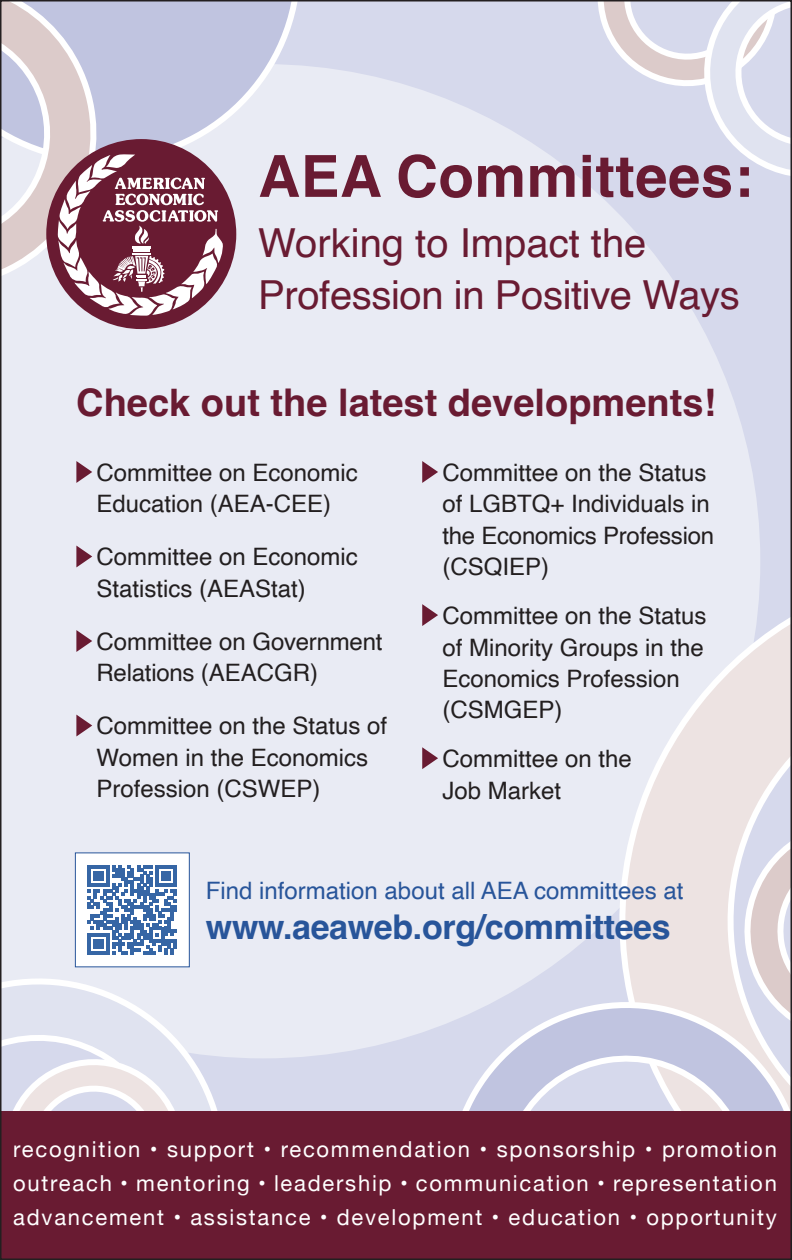
<style>
.page{position:relative;width:792px;height:1260px;background:#fff}
.page>*{position:absolute;margin:0;border:0;box-sizing:border-box;transform-origin:0 0}
.t1{font:700 58px "Helvetica";letter-spacing:.01em;color:#691b32}
.t2{font:40px/52px "Helvetica";letter-spacing:-.01em;color:#691b32}
.t3{font:700 38px "Helvetica";color:#691b32}
.t4{font:700 34px "Helvetica";letter-spacing:-.01em;color:#28559a}
.t5{font:24px/31.4px "Helvetica";color:#231f20}
.t6{font:24px "Helvetica";color:#28559a}
.t7{font:22px/34px "Helvetica Neue";letter-spacing:.08em;color:#fff;text-align:justify}
</style>
<div class="page">
<div style="left:0;top:0;width:792px;height:1211px;background:#d6d9ec"></div>
<div style="left:3px;top:66px;width:756px;height:992px;background:#e9ebf4"></div>
<svg style="left:3px;top:959px;width:242px;height:152px"></svg>
<svg style="left:3px;top:1052px;width:188px;height:59px"></svg>
<svg style="left:590px;top:536px;width:199px;height:456px;background:#eae7ec"></svg>
<svg style="left:590px;top:3px;width:199px;height:184px"></svg>
<svg style="left:223px;top:3px;width:78px;height:160px;background:#d9dbec"></svg>
<svg style="left:740px;top:816px;width:49px;height:176px"></svg>
<svg style="left:439px;top:992px;width:350px;height:119px"></svg>
<div style="left:0;top:1111px;width:792px;height:149px;background:#691b32"></div>
<div style="left:46px;top:139px;width:190px;height:190px;background:#691b32;border-radius:50%"></div>
<svg style="left:3px;top:3px;width:220px;height:313px"></svg>
<svg style="left:76px;top:461px;width:16px;height:22px"></svg>
<svg style="left:76px;top:546px;width:16px;height:21px"></svg>
<svg style="left:76px;top:630px;width:16px;height:22px"></svg>
<svg style="left:76px;top:715px;width:16px;height:21px"></svg>
<svg style="left:422px;top:461px;width:16px;height:22px"></svg>
<svg style="left:422px;top:604px;width:16px;height:22px"></svg>
<svg style="left:422px;top:747px;width:16px;height:22px"></svg>
<div style="left:75px;top:853px;width:114px;height:114px;background:#fff"></div>
<svg style="left:88px;top:865px;width:89px;height:90px"></svg>
<div style="left:75px;top:852px;width:115px;height:115px;border:1px solid #28559a"></div>
<h1 class="t1" style="left:258px;top:141px;width:496px">AEA Committees:</h1>
<h2 class="t2" style="left:258px;top:218px;width:483px">Working to Impact the<br>Profession in Positive Ways</h2>
<h3 class="t3" style="left:76px;top:380px;width:641px">Check out the latest developments!</h3>
<p class="t5" style="left:97px;top:458px;width:263px">Committee on Economic<br>Education (AEA-CEE)</p>
<p class="t5" style="left:97px;top:542px;width:263px">Committee on Economic<br>Statistics (AEAStat)</p>
<p class="t5" style="left:97px;top:627px;width:287px">Committee on Government<br>Relations (AEACGR)</p>
<p class="t5" style="left:97px;top:711px;width:292px">Committee on the Status of<br>Women in the Economics<br>Profession (CSWEP)</p>
<p class="t5" style="left:442px;top:458px;width:273px">Committee on the Status of LGBTQ+ Individuals in the Economics Profession (CSQIEP)</p>
<p class="t5" style="left:442px;top:601px;width:266px">Committee on the Status of Minority Groups in the<br>Economics Profession (CSMGEP)</p>
<p class="t5" style="left:442px;top:744px;width:191px">Committee on the<br>Job Market</p>
<p class="t6" style="left:206px;top:872px;width:479px">Find information about all AEA committees at</p>
<h3 class="t4" style="left:206px;top:907px;width:466px">www.aeaweb.org/committees</h3>
<p class="t7" style="left:13px;top:1134px;width:765px">recognition • support • recommendation • sponsorship • promotion outreach • mentoring • leadership • communication • representation advancement • assistance • development • education • opportunity</p>
</div>
